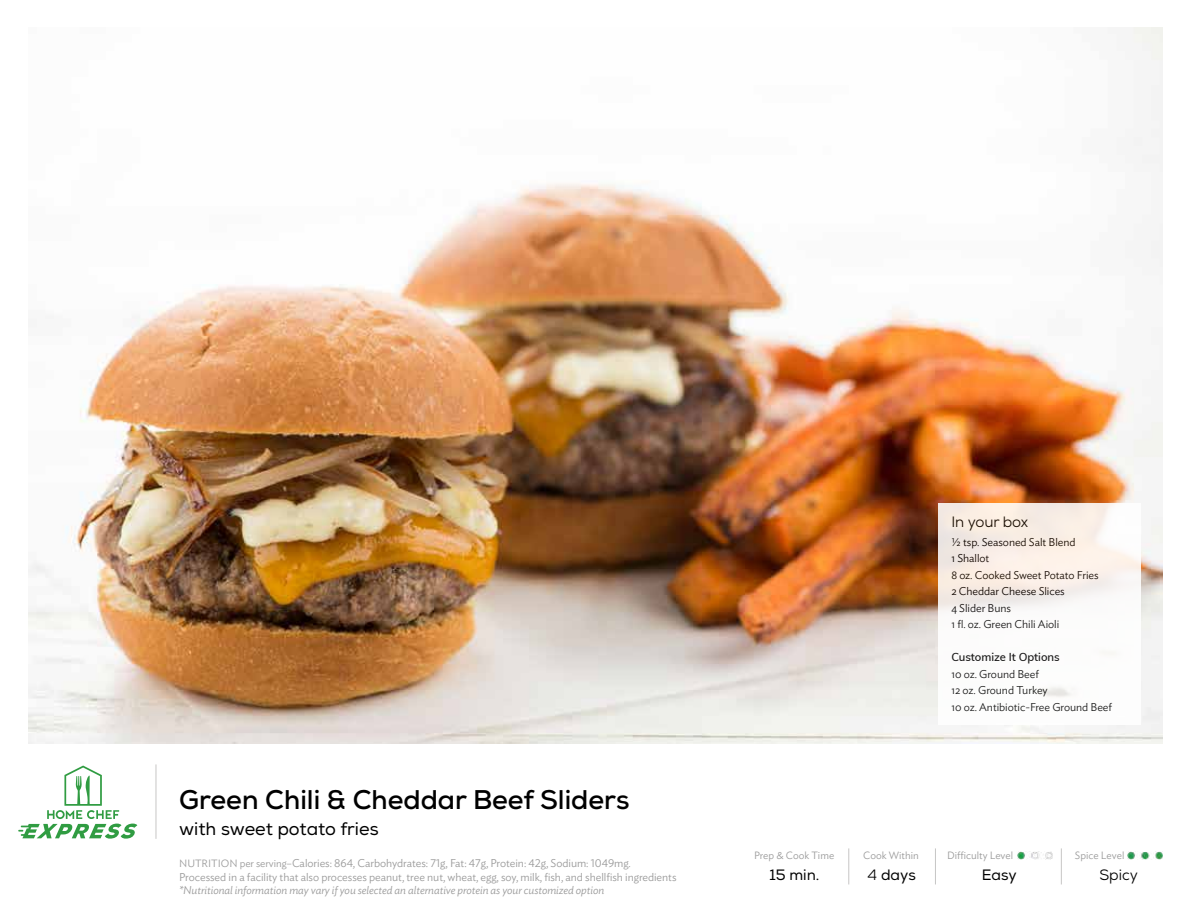
<style>
.page{position:relative;width:1188px;height:918px;background:#fff}
.page>*{position:absolute;margin:0;border:0;box-sizing:border-box;transform-origin:0 0}
.t1{font:700 27px "Nexa";color:#000}
.t2{font:18px "Nexa";color:#000}
.t3{font:15px "Nexa";color:#000}
.t4{font:15px "Nexa";letter-spacing:-.01em;color:#000}
.t5{font:300 11.25px/13.5px "Ideal Sans";letter-spacing:-.005em;color:#9a9a9a}
.t6{font:300 11.25px/16.5px "Ideal Sans";letter-spacing:-.005em;color:#000}
.t7{font:italic 300 11.25px "Ideal Sans";letter-spacing:-.005em;color:#9a9a9a}
.t8{font:600 11.25px "Muli";letter-spacing:-.005em;color:#000}
.t9{font:300 10.5px "Ideal Sans";color:#9a9a9a}
.s1{font-size:10.5px}
.s2{font-style:inherit}
</style>
<div class="page">
<img style="left:29px;top:27px;width:1133px;height:716px">
<hr style="left:848px;top:848px;width:1px;height:36px;background:#c7c6c5">
<hr style="left:935px;top:848px;width:1px;height:36px;background:#c7c6c5">
<hr style="left:1061px;top:848px;width:1px;height:36px;background:#c7c6c5">
<hr style="left:156px;top:764px;width:1px;height:75px;background:#c7c6c5">
<svg style="left:938px;top:503px;width:203px;height:221px"></svg>
<img style="left:1018px;top:852px;width:34px;height:7px">
<img style="left:1128px;top:852px;width:34px;height:7px">
<svg style="left:18px;top:766px;width:119px;height:73px"></svg>
<h1 class="t1" style="left:179px;top:783px;width:452px">Green Chili &amp; Cheddar Beef Sliders</h1>
<h2 class="t2" style="left:179px;top:818px;width:201px">with sweet potato fries</h2>
<p class="t5" style="left:179px;top:856px;width:499px"><span class="s1">NUTRITION per serving–</span>Calories: 864, Carbohydrates: 71g, Fat: 47g, Protein: 42g, Sodium: 1049mg.<br>Processed in a facility that also processes peanut, tree nut, wheat, egg, soy, milk, fish, and shellfish ingredients</p>
<p class="t7" style="left:179px;top:882px;width:427px">*Nutritional information may vary if you selected an alternative protein as your customized option</p>
<h3 class="t4" style="left:951px;top:512px;width:78px">In your box</h3>
<p class="t6" style="left:951px;top:533px;width:149px">½ tsp. Seasoned Salt Blend<br>1 Shallot<br>8 oz. Cooked Sweet Potato Fries<br>2 Cheddar Cheese Slices<br>4 Slider Buns<br>1 fl. oz. Green Chili Aioli</p>
<p class="t8" style="left:951px;top:649px;width:110px">Customize It Options</p>
<p class="t6" style="left:951px;top:665px;width:162px">10 oz. Ground Beef<br>12 oz. Ground Turkey<br>10 oz. Antibiotic-Free Ground Beef</p>
<p class="t9" style="left:754px;top:847px;width:82px">Prep &amp; Cook Time</p>
<p class="t9" style="left:863px;top:847px;width:57px">Cook Within</p>
<p class="t9" style="left:947px;top:847px;width:68px">Difficulty Level</p>
<p class="t9" style="left:1075px;top:847px;width:51px">Spice Level</p>
<h3 class="t3" style="left:769px;top:866px;width:52px">15 min.</h3>
<h3 class="t3" style="left:867px;top:866px;width:50px"><span class="s2">4</span> days</h3>
<h3 class="t3" style="left:982px;top:866px;width:37px">Easy</h3>
<h3 class="t4" style="left:1099px;top:865px;width:40px">Spicy</h3>
</div>
